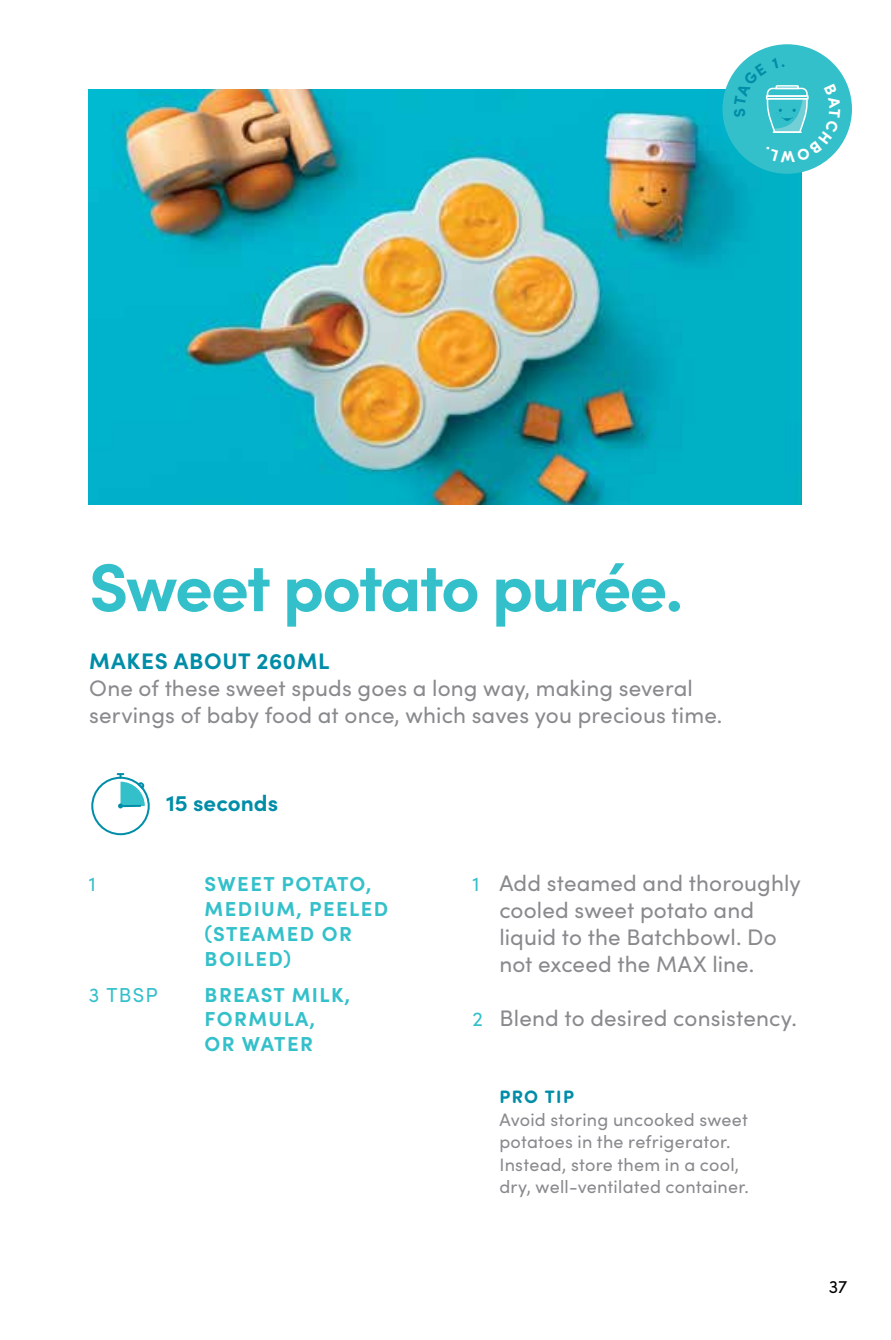
<style>
.page{position:relative;width:891px;height:1340px;background:#fff}
.page>*{position:absolute;margin:0;border:0;box-sizing:border-box;transform-origin:0 0}
.t1{font:700 67.5px "Sofia Pro";letter-spacing:-.035em;color:#34c0ca}
.t2{font:22.5px/27px "Sofia Pro";letter-spacing:.005em;color:#898a8d}
.t3{font:700 22.5px "Sofia Pro";letter-spacing:.025em;color:#008da8}
.t4{font:700 22.5px "Sofia Pro";color:#008da8}
.t5{font:700 20.25px/24.8px "Sofia Pro";letter-spacing:.07em;color:#34c0ca}
.t6{font:20.25px "Sofia Pro";color:#34c0ca}
.t7{font:18px/22.5px "Sofia Pro";letter-spacing:.015em;color:#898a8d}
.t8{font:700 18px "Sofia Pro Soft";letter-spacing:.07em;color:#008da8}
.t9{font:18px "Sofia Pro";color:#000}
.s1{font-size:20.25px;color:#34c0ca}
</style>
<div class="page">
<img style="left:89px;top:89px;width:713px;height:415px">
<svg style="left:91px;top:773px;width:59px;height:62px"></svg>
<div style="left:723px;top:44px;width:129px;height:129px;background:#34c0ca;border-radius:50%"></div>
<svg style="left:734px;top:57px;width:107px;height:105px"></svg>
<h1 class="t1" style="left:89px;top:535px;width:596px">Sweet potato purée.</h1>
<p class="t3" style="left:89px;top:643px;width:242px">MAKES ABOUT 260ML</p>
<p class="t2" style="left:89px;top:673px;width:635px">One of these sweet spuds goes a long way, making several servings of baby food at once, which saves you precious time.</p>
<p class="t4" style="left:166px;top:785px;width:114px">15 seconds</p>
<p class="t6" style="left:89px;top:869px;width:9px">1</p>
<p class="t6" style="left:89px;top:979px;width:70px">3 TBSP</p>
<p class="t5" style="left:205px;top:870px;width:185px">SWEET POTATO,<br>MEDIUM, PEELED (STEAMED OR<br>BOILED)</p>
<p class="t5" style="left:205px;top:980px;width:147px">BREAST MILK,<br>FORMULA,<br>OR WATER</p>
<p class="t2" style="left:499px;top:868px;width:303px;text-indent:-27px"><span class="s1">1</span> Add steamed and thoroughly cooled sweet potato and liquid to the Batchbowl. Do not exceed the MAX line.</p>
<p class="t2" style="left:472px;top:1003px;width:326px"><span class="s1">2</span> Blend to desired consistency.</p>
<p class="t8" style="left:499px;top:1083px;width:76px">PRO TIP</p>
<p class="t7" style="left:499px;top:1106px;width:251px">Avoid storing uncooked sweet potatoes in the refrigerator.<br>Instead, store them in a cool, dry, well-ventilated container.</p>
<p class="t9" style="left:829px;top:1273px;width:20px">37</p>
</div>
